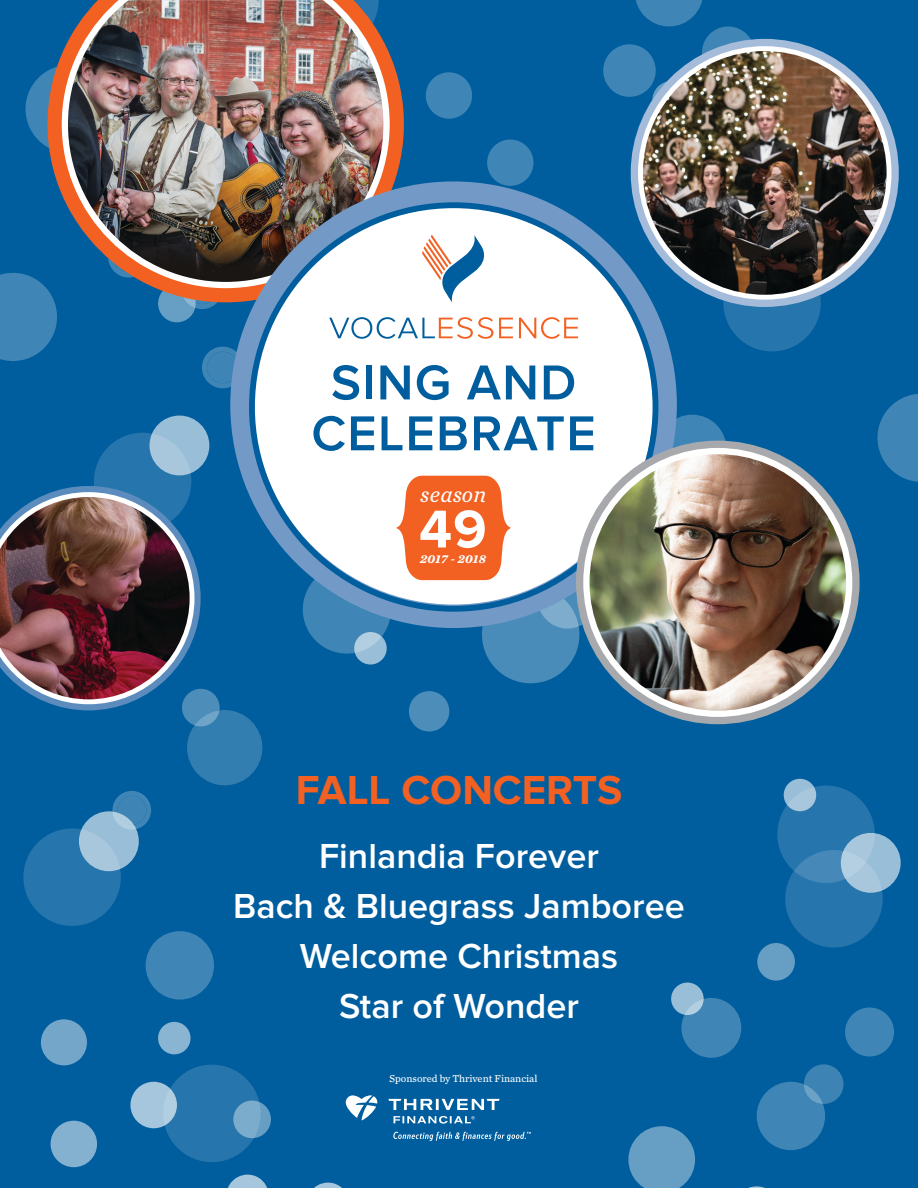
<style>
.page{position:relative;width:918px;height:1188px;background:#005e9e}
.page>*{position:absolute;margin:0;border:0;box-sizing:border-box;transform-origin:0 0}
.t1{font:700 55.2px "Proxima Nova";color:#fff}
.t2{font:600 50.85px/50.8px "Proxima Nova";letter-spacing:.025em;color:#005e9e;text-align:center}
.t3{font:700 42px "Proxima Nova";color:#f26122}
.t4{font:600 36px/49.9px "Proxima Nova";color:#fff;text-align:center}
.t5{font:italic 22.95px "Chronicle Text G3";letter-spacing:.02em;color:#fff}
.t6{font:italic 700 12.15px "Chronicle Text G3";letter-spacing:.02em;color:#fff}
.t7{font:10.5px "Chronicle Text G3";color:#fff}
</style>
<div class="page">
<div style="left:146px;top:931px;width:68px;height:69px;background:#3f85b5;border-radius:50%"></div>
<div style="left:757px;top:1082px;width:68px;height:68px;background:#3f85b5;border-radius:50%"></div>
<div style="left:158px;top:285px;width:38px;height:37px;background:#669ec4;border-radius:50%"></div>
<div style="left:182px;top:689px;width:38px;height:37px;background:#4c8dba;border-radius:50%"></div>
<svg style="left:652px;top:81px;width:38px;height:38px"></svg>
<div style="left:757px;top:943px;width:38px;height:38px;background:#669ec4;border-radius:50%"></div>
<div style="left:233px;top:1101px;width:38px;height:37px;background:#669ec4;border-radius:50%"></div>
<div style="left:94px;top:433px;width:97px;height:97px;background:#2675ac;border-radius:50%"></div>
<div style="left:723px;top:254px;width:98px;height:97px;background:#2675ac;border-radius:50%"></div>
<div style="left:777px;top:786px;width:98px;height:97px;background:#2675ac;border-radius:50%"></div>
<svg style="left:163px;top:1065px;width:98px;height:97px;fill:#2675ac"></svg>
<div style="left:150px;top:416px;width:59px;height:59px;background:linear-gradient(to right,#a7c6dd,#96bcd7);border-radius:50%"></div>
<svg style="left:628px;top:1126px;width:67px;height:62px"></svg>
<div style="left:158px;top:1022px;width:33px;height:32px;background:#89b4d2;border-radius:50%"></div>
<div style="left:658px;top:415px;width:68px;height:68px;background:#3f85b5;border-radius:50%"></div>
<div style="left:671px;top:983px;width:33px;height:32px;background:#99bed8;border-radius:50%"></div>
<svg style="left:681px;top:998px;width:60px;height:60px;fill:#3f85b5"></svg>
<svg style="left:41px;top:1019px;width:46px;height:46px"></svg>
<div style="left:51px;top:1121px;width:46px;height:46px;background:#84b1d0;border-radius:23px"></div>
<svg style="left:130px;top:1082px;width:47px;height:46px"></svg>
<svg style="left:228px;top:1175px;width:40px;height:13px"></svg>
<svg style="left:314px;top:1183px;width:28px;height:5px"></svg>
<svg style="left:748px;top:1186px;width:17px;height:2px"></svg>
<svg style="left:603px;top:0;width:150px;height:97px"></svg>
<svg style="left:426px;top:72px;width:46px;height:47px"></svg>
<svg style="left:487px;top:140px;width:47px;height:46px"></svg>
<svg style="left:187px;top:302px;width:36px;height:7px"></svg>
<svg style="left:202px;top:347px;width:34px;height:41px"></svg>
<svg style="left:112px;top:791px;width:39px;height:38px"></svg>
<svg style="left:303px;top:565px;width:88px;height:89px;fill:#3f85b5"></svg>
<svg style="left:0;top:273px;width:57px;height:88px"></svg>
<svg style="left:877px;top:394px;width:41px;height:88px"></svg>
<svg style="left:354px;top:632px;width:33px;height:33px"></svg>
<div style="left:784px;top:779px;width:32px;height:32px;background:linear-gradient(to right,#9abfd8,#a6c6dc);border-radius:50%"></div>
<div style="left:409px;top:691px;width:40px;height:41px;background:#4c8dba;border-radius:50%"></div>
<svg style="left:785px;top:850px;width:98px;height:98px;fill:#2675ac"></svg>
<svg style="left:841px;top:833px;width:60px;height:60px"></svg>
<div style="left:23px;top:828px;width:98px;height:98px;background:#2675ac;border-radius:50%"></div>
<svg style="left:79px;top:811px;width:60px;height:60px;fill:#99bed8"></svg>
<div style="left:26px;top:65px;width:88px;height:88px;background:#3f85b5;border-radius:50%"></div>
<div style="left:845px;top:1008px;width:49px;height:48px;background:#3f85b5;border-radius:50%"></div>
<svg style="left:804px;top:1064px;width:40px;height:40px"></svg>
<div style="left:482px;top:586px;width:97px;height:97px;background:#498cb9;border-radius:50%"></div>
<svg style="left:538px;top:569px;width:59px;height:60px"></svg>
<div style="left:187px;top:710px;width:75px;height:75px;background:#337eb1;border-radius:50%"></div>
<div style="left:631px;top:39px;width:268px;height:268px;border:20px solid #a5bbda;border-radius:50%"></div>
<img style="left:640px;top:49px;width:249px;height:248px;border-radius:124px">
<svg style="left:48px;top:54px;width:356px;height:248px"></svg>
<img style="left:62px;top:0;width:328px;height:288px">
<div style="left:242px;top:193px;width:423px;height:423px;background:#fff;border-radius:50%"></div>
<div style="left:230px;top:181px;width:447px;height:447px;border:23px solid #739ac7;border-radius:50%"></div>
<svg style="left:329px;top:317px;width:164px;height:22px"></svg>
<svg style="left:499px;top:318px;width:14px;height:20px"></svg>
<svg style="left:519px;top:317px;width:59px;height:22px"></svg>
<svg style="left:422px;top:235px;width:62px;height:68px"></svg>
<svg style="left:396px;top:476px;width:115px;height:104px"></svg>
<div style="left:576px;top:441px;width:284px;height:283px;border:21px solid #a7a9ac;border-radius:50%"></div>
<img style="left:586px;top:451px;width:263px;height:263px;border-radius:131px">
<div style="left:583px;top:448px;width:269px;height:269px;border:6px solid #fff;border-radius:50%"></div>
<svg style="left:51px;top:486px;width:150px;height:224px"></svg>
<img style="left:0;top:492px;width:195px;height:212px">
<svg style="left:393px;top:1132px;width:138px;height:9px"></svg>
<svg style="left:394px;top:1116px;width:81px;height:8px"></svg>
<svg style="left:346px;top:1095px;width:31px;height:26px"></svg>
<svg style="left:388px;top:1099px;width:112px;height:11px"></svg>
<h2 class="t2" style="left:311px;top:358px;width:286px">SING AND<br>CELEBRATE</h2>
<p class="t5" style="left:420px;top:477px;width:67px">season</p>
<h1 class="t1" style="left:419px;top:497px;width:69px">49</h1>
<p class="t6" style="left:420px;top:549px;width:67px">2017 - 2018</p>
<p class="t3" style="left:296px;top:766px;width:328px">FALL CONCERTS</p>
<p class="t4" style="left:233px;top:831px;width:453px">Finlandia Forever<br>Bach &amp; Bluegrass Jamboree<br>Welcome Christmas<br>Star of Wonder</p>
<p class="t7" style="left:390px;top:1071px;width:149px">Sponsored by Thrivent Financial</p>
</div>
